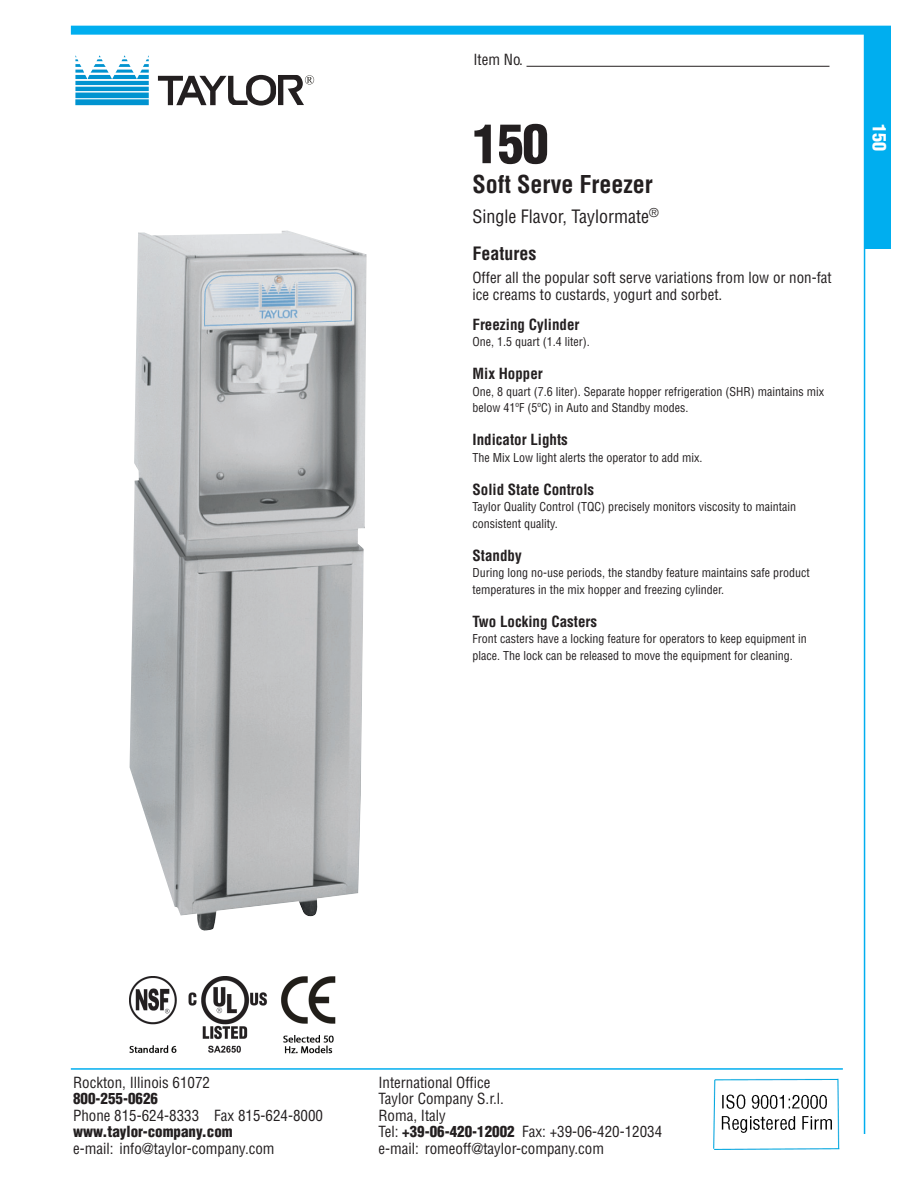
<style>
.page{position:relative;width:918px;height:1188px;background:#fff}
.page>*{position:absolute;margin:0;border:0;box-sizing:border-box;transform-origin:0 0}
.Equipment_Model_Numb{font:900 condensed 52.5px "Helvetica";color:#231f20}
.t1{font:700 condensed 24px "Helvetica";color:#231f20}
.Equipment_descriptio{font:condensed 18px "Helvetica";color:#231f20}
.Features{font:700 condensed 18px "Helvetica";color:#231f20}
.side_numbers{font:900 condensed 18px "Helvetica LT Std";color:#fff}
.t2{font:condensed 15px/16.5px "Helvetica LT Std";color:#231f20}
.Body_text_1{font:condensed 15px/16.5px "Helvetica";color:#231f20}
.Subheadline{font:700 condensed 15px "Helvetica";color:#231f20}
.t3{font:900 condensed 15px "Helvetica LT Std";color:#231f20}
.Body_Text{font:condensed 12px/16.5px "Helvetica";color:#231f20}
.s1{font-weight:900}
</style>
<div class="page">
<img style="left:130px;top:231px;width:237px;height:700px">
<hr style="left:527px;top:66px;width:302px;height:1px;background:#231f20">
<div style="left:864px;top:27px;width:27px;height:221px;background:#00aeef"></div>
<img style="left:130px;top:977px;width:206px;height:77px">
<hr style="left:71px;top:1069px;width:772px;height:1px;background:#00aeef">
<div style="left:71px;top:26px;width:820px;height:9px;background:#00aeef"></div>
<hr style="left:864px;top:32px;width:1px;height:1102px;background:#00aeef">
<svg style="left:75px;top:55px;width:74px;height:50px"></svg>
<svg style="left:158px;top:75px;width:156px;height:31px"></svg>
<img style="left:713px;top:1078px;width:127px;height:72px">
<p class="t2" style="left:473px;top:51px;width:51px">Item No.</p>
<p class="Equipment_Model_Numb" style="left:472px;top:111px;width:78px">150</p>
<p class="t1" style="left:472px;top:169px;width:182px">Soft Serve Freezer</p>
<p class="Equipment_descriptio" style="left:472px;top:205px;width:188px">Single Flavor, Taylormate<sup>®</sup></p>
<p class="Features" style="left:472px;top:242px;width:65px">Features</p>
<p class="Body_text_1" style="left:472px;top:269px;width:361px">Offer all the popular soft serve variations from low or non-fat ice creams to custards, yogurt and sorbet.</p>
<p class="Subheadline" style="left:472px;top:315px;width:109px">Freezing Cylinder</p>
<p class="Body_Text" style="left:472px;top:334px;width:119px">One, 1.5 quart (1.4 liter).</p>
<p class="Subheadline" style="left:472px;top:364px;width:72px">Mix Hopper</p>
<p class="Body_Text" style="left:472px;top:383px;width:353px">One, 8 quart (7.6 liter). Separate hopper refrigeration (SHR) maintains mix below 41ºF (5ºC) in Auto and Standby modes.</p>
<p class="Subheadline" style="left:472px;top:430px;width:97px">Indicator Lights</p>
<p class="Body_Text" style="left:472px;top:449px;width:231px">The Mix Low light alerts the operator to add mix.</p>
<p class="Subheadline" style="left:472px;top:480px;width:123px">Solid State Controls</p>
<p class="Body_Text" style="left:472px;top:499px;width:325px">Taylor Quality Control (TQC) precisely monitors viscosity to maintain consistent quality.</p>
<p class="Subheadline" style="left:472px;top:546px;width:51px">Standby</p>
<p class="Body_Text" style="left:472px;top:565px;width:339px">During long no-use periods, the standby feature maintains safe product temperatures in the mix hopper and freezing cylinder.</p>
<p class="Subheadline" style="left:472px;top:612px;width:126px">Two Locking Casters</p>
<p class="Body_Text" style="left:472px;top:631px;width:336px">Front casters have a locking feature for operators to keep equipment in place. The lock can be released to move the equipment for cleaning.</p>
<p class="side_numbers" style="left:891px;top:124px;width:28px;rotate:90deg">150</p>
<p class="t2" style="left:73px;top:1074px;width:139px">Rockton, Illinois 61072</p>
<p class="t3" style="left:73px;top:1089px;width:86px">800-255-0626</p>
<p class="t2" style="left:73px;top:1107px;width:251px">Phone 815-624-8333 Fax 815-624-8000</p>
<p class="t3" style="left:73px;top:1122px;width:161px">www.taylor-company.com</p>
<p class="t2" style="left:73px;top:1140px;width:203px">e-mail: info@taylor-company.com</p>
<p class="t2" style="left:378px;top:1074px;width:285px">International Office<br>Taylor Company S.r.l.<br>Roma, Italy<br>Tel: <span class="s1">+39-06-420-12002</span> Fax: +39-06-420-12034 e-mail: romeoff@taylor-company.com</p>
</div>
